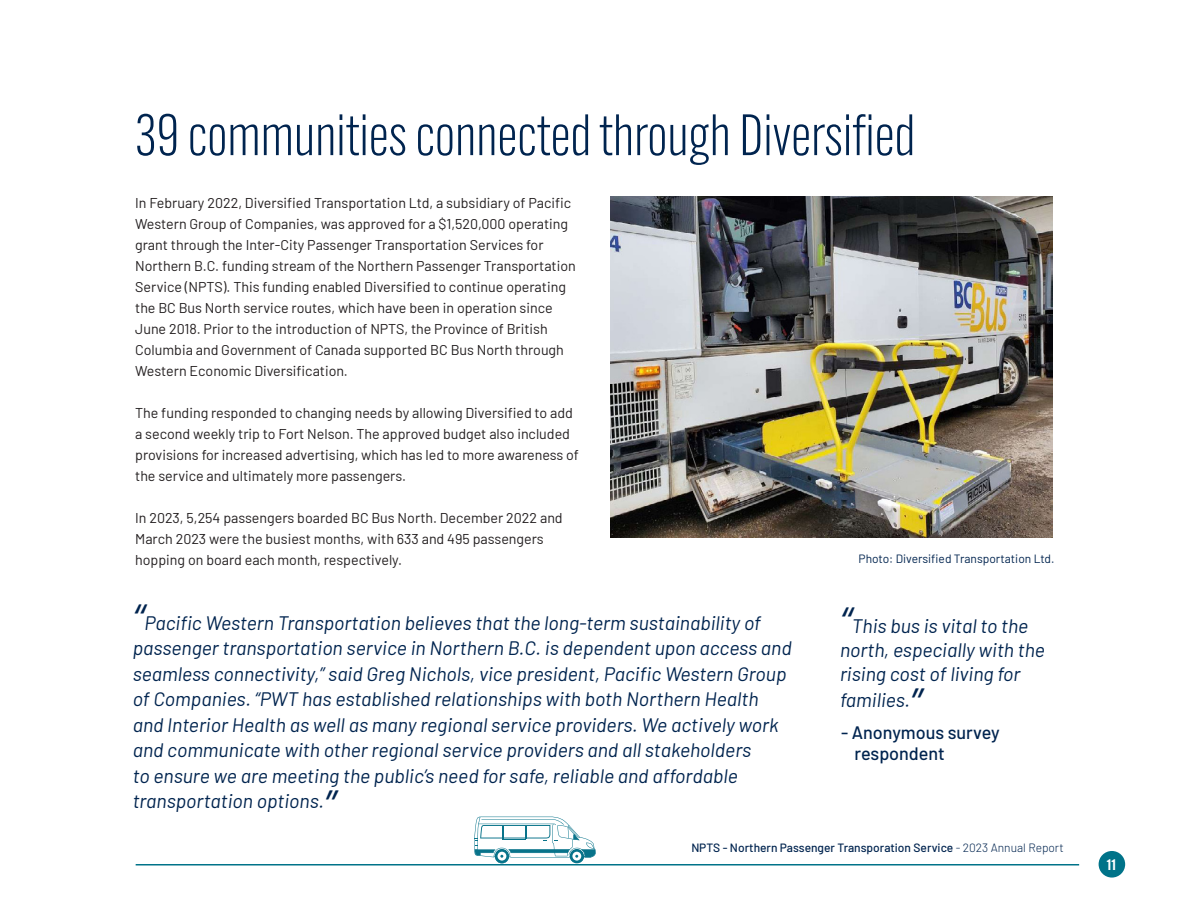
<style>
.page{position:relative;width:1188px;height:918px;background:#fff}
.page>*{position:absolute;margin:0;border:0;box-sizing:border-box;transform-origin:0 0}
.t1{font:300 57px "Alternate Gothic ATF";color:#00244f}
.t2{font:italic 45px "Barlow";color:#00244f}
.t3{font:italic 19.5px/25.5px "Barlow";color:#00244f}
.t4{font:500 18px/21.6px "Barlow";color:#00244f}
.t5{font:600 15px "Alternate Gothic ATF";color:#fff}
.t6{font:14.25px/21px "Barlow";color:#231f20}
.t7{font:500 12px "Barlow";color:#00244f}
.t8{font:12px "Barlow";color:#00244f}
.s1{font-weight:300}
</style>
<div class="page">
<hr style="left:136px;top:864px;width:943px;height:2px;background:#007389">
<div style="left:1099px;top:851px;width:26px;height:27px;background:#007389;border-radius:50%"></div>
<svg style="left:474px;top:816px;width:122px;height:47px"></svg>
<img style="left:611px;top:196px;width:442px;height:341px">
<h1 class="t1" style="left:135px;top:101px;width:782px">39 communities connected through Diversified</h1>
<p class="t6" style="left:135px;top:191px;width:442px">In February 2022, Diversified Transportation Ltd, a subsidiary of Pacific Western Group of Companies, was approved for a $1,520,000 operating grant through the Inter-City Passenger Transportation Services for Northern B.C. funding stream of the Northern Passenger Transportation Service (NPTS). This funding enabled Diversified to continue operating the BC Bus North service routes, which have been in operation since June 2018. Prior to the introduction of NPTS, the Province of British Columbia and Government of Canada supported BC Bus North through Western Economic Diversification.</p>
<p class="t6" style="left:135px;top:401px;width:445px">The funding responded to changing needs by allowing Diversified to add a second weekly trip to Fort Nelson. The approved budget also included provisions for increased advertising, which has led to more awareness of the service and ultimately more passengers.</p>
<p class="t6" style="left:135px;top:506px;width:429px">In 2023, 5,254 passengers boarded BC Bus North. December 2022 and<br>March 2023 were the busiest months, with 633 and 495 passengers hopping on board each month, respectively.</p>
<p class="t8" style="left:859px;top:550px;width:197px">Photo: Diversified Transportation Ltd.</p>
<h2 class="t2" style="left:133px;top:587px;width:13px">“</h2>
<p class="t3" style="left:133px;top:608px;width:660px;text-indent:12px">Pacific Western Transportation believes that the long-term sustainability of passenger transportation service in Northern B.C. is dependent upon access and seamless connectivity,” said Greg Nichols, vice president, Pacific Western Group of Companies. “PWT has established relationships with both Northern Health and Interior Health as well as many regional service providers. We actively work and communicate with other regional service providers and all stakeholders<br>to ensure we are meeting the public’s need for safe, reliable and affordable transportation options.</p>
<h2 class="t2" style="left:324px;top:773px;width:13px">”</h2>
<h2 class="t2" style="left:840px;top:590px;width:13px">“</h2>
<h3 class="t3" style="left:840px;top:612px;width:206px;line-height:24.5px;text-indent:12px">This bus is vital to the north, especially with the rising cost of living for families.</h3>
<h2 class="t2" style="left:910px;top:671px;width:13px">”</h2>
<p class="t4" style="left:855px;top:720px;width:147px;text-indent:-14px">- Anonymous survey respondent</p>
<p class="t7" style="left:691px;top:839px;width:374px">NPTS - Northern Passenger Transporation Service <span class="s1">- 2023 Annual Report</span></p>
<p class="t5" style="left:1107px;top:855px;width:11px">11</p>
</div>
